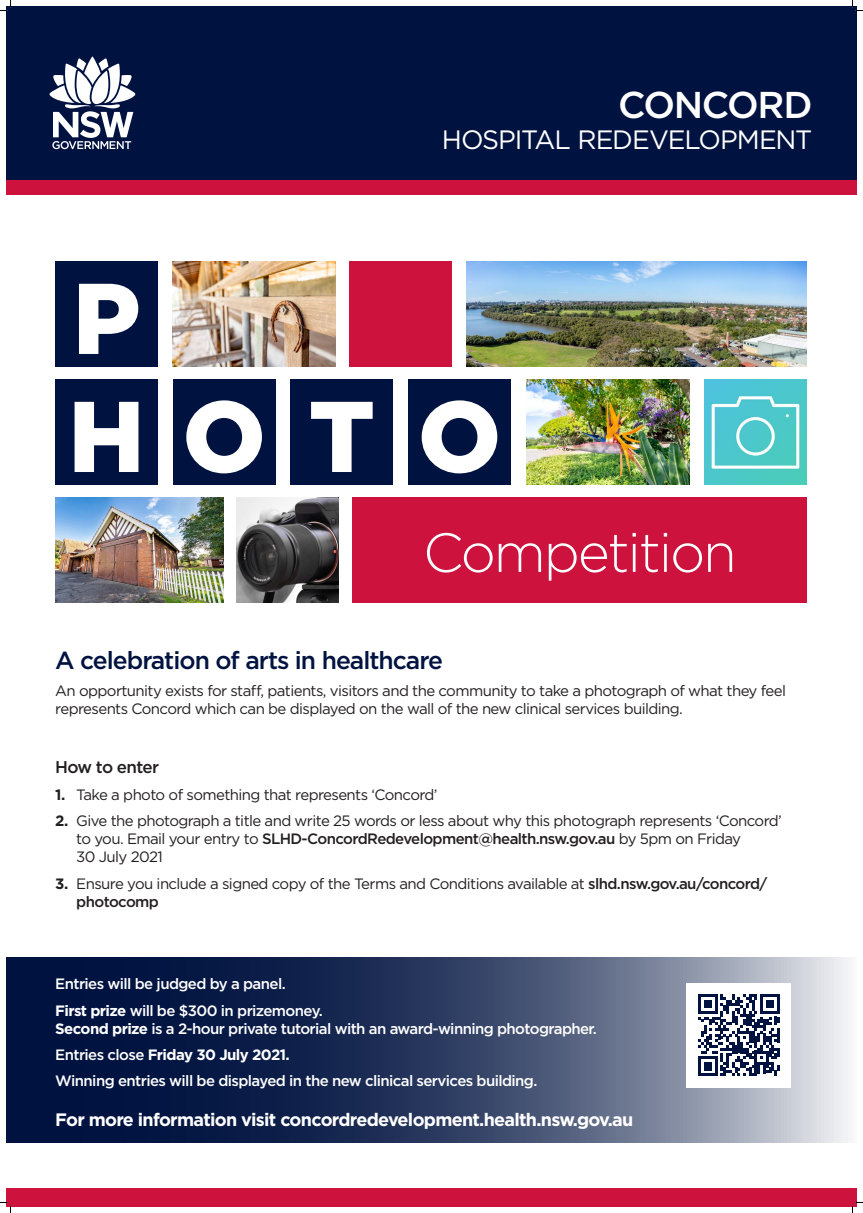
<style>
.page{position:relative;width:863px;height:1213px;background:#fff}
.page>*{position:absolute;margin:0;border:0;box-sizing:border-box;transform-origin:0 0}
.t1{font:900 100.25px "Gotham";color:#fff}
.t2{font:300 54.9px "Gotham";letter-spacing:-.04em;color:#fff}
.t3{font:500 37.3px "Gotham";letter-spacing:-.035em;color:#fff}
.t4{font:26.55px "Gotham";letter-spacing:-.045em;color:#fff}
.t5{font:500 24.65px "Gotham";letter-spacing:-.04em;color:#001340}
.t6{font:700 18px "Gotham";letter-spacing:-.04em;color:#fff}
.t7{font:500 17px "Gotham";letter-spacing:-.04em;color:#231f20}
.t8{font:15px/18px "Gotham";letter-spacing:-.04em;color:#231f20}
.t9{font:500 15px/18px "Gotham";letter-spacing:-.04em;color:#fff}
.t10{font:700 15px "Gotham";letter-spacing:-.04em;color:#fff}
.s1{font-weight:700}
.s2{font-weight:500}
</style>
<div class="page">
<svg style="left:6px;top:958px;width:842px;height:185px;background:#3b496c"></svg>
<div style="left:6px;top:6px;width:851px;height:175px;background:#001340"></div>
<div style="left:6px;top:181px;width:851px;height:14px;background:#cd123d"></div>
<div style="left:6px;top:1188px;width:851px;height:19px;background:#cd123d"></div>
<div style="left:55px;top:261px;width:103px;height:106px;background:#001340"></div>
<img style="left:172px;top:261px;width:163px;height:106px">
<img style="left:466px;top:261px;width:341px;height:106px">
<div style="left:349px;top:261px;width:103px;height:106px;background:#cd123d"></div>
<div style="left:55px;top:379px;width:103px;height:106px;background:#001340"></div>
<img style="left:704px;top:379px;width:103px;height:106px">
<div style="left:173px;top:379px;width:102px;height:106px;background:#001340"></div>
<img style="left:526px;top:379px;width:163px;height:106px">
<div style="left:291px;top:379px;width:102px;height:106px;background:#001340"></div>
<div style="left:408px;top:379px;width:103px;height:106px;background:#001340"></div>
<img style="left:55px;top:497px;width:168px;height:106px">
<div style="left:353px;top:497px;width:454px;height:106px;background:#cd123d"></div>
<img style="left:236px;top:497px;width:103px;height:106px">
<svg style="left:50px;top:57px;width:85px;height:92px"></svg>
<div style="left:687px;top:983px;width:104px;height:104px;background:#fff"></div>
<svg style="left:698px;top:994px;width:82px;height:82px"></svg>
<svg style="left:0;top:0;width:11px;height:11px"></svg>
<svg style="left:0;top:1202px;width:11px;height:11px"></svg>
<svg style="left:852px;top:0;width:11px;height:11px"></svg>
<svg style="left:852px;top:1202px;width:11px;height:11px"></svg>
<p class="t1" style="left:73px;top:249px;width:69px">P</p>
<p class="t3" style="left:618px;top:80px;width:196px">CONCORD</p>
<p class="t4" style="left:442px;top:123px;width:372px">HOSPITAL REDEVELOPMENT</p>
<p class="t1" style="left:68px;top:367px;width:434px">H O T O</p>
<p class="t2" style="left:423px;top:518px;width:315px">Competition</p>
<p class="t5" style="left:55px;top:644px;width:389px">A celebration of arts in healthcare</p>
<p class="t8" style="left:55px;top:681px;width:732px">An opportunity exists for staff, patients, visitors and the community to take a photograph of what they feel represents Concord which can be displayed on the wall of the new clinical services building.</p>
<p class="t7" style="left:55px;top:756px;width:105px">How to enter</p>
<p class="t8" style="left:55px;top:785px;width:384px"><span class="s1">1.</span> Take a photo of something that represents ‘Concord’</p>
<p class="t8" style="left:76px;top:812px;width:707px;text-indent:-21px"><span class="s1">2.</span> Give the photograph a title and write 25 words or less about why this photograph represents ‘Concord’ to you. Email your entry to <span class="s2">SLHD-ConcordRedevelopment@health.nsw.gov.au</span> by 5pm on Friday<br>30 July 2021</p>
<p class="t8" style="left:76px;top:874px;width:692px;text-indent:-21px"><span class="s1">3.</span> Ensure you include a signed copy of the Terms and Conditions available at <span class="s2">slhd.nsw.gov.au/concord/ photocomp</span></p>
<p class="t9" style="left:55px;top:975px;width:232px">Entries will be judged by a panel.</p>
<p class="t9" style="left:55px;top:1001px;width:543px"><span class="s1">First prize</span> will be $300 in prizemoney.<br><span class="s1">Second prize</span> is a 2-hour private tutorial with an award-winning photographer.</p>
<p class="t10" style="left:55px;top:1045px;width:236px"><span class="s2">Entries close</span> Friday 30 July 2021.</p>
<p class="t9" style="left:55px;top:1072px;width:484px">Winning entries will be displayed in the new clinical services building.</p>
<p class="t6" style="left:55px;top:1107px;width:580px">For more information visit concordredevelopment.health.nsw.gov.au</p>
</div>
